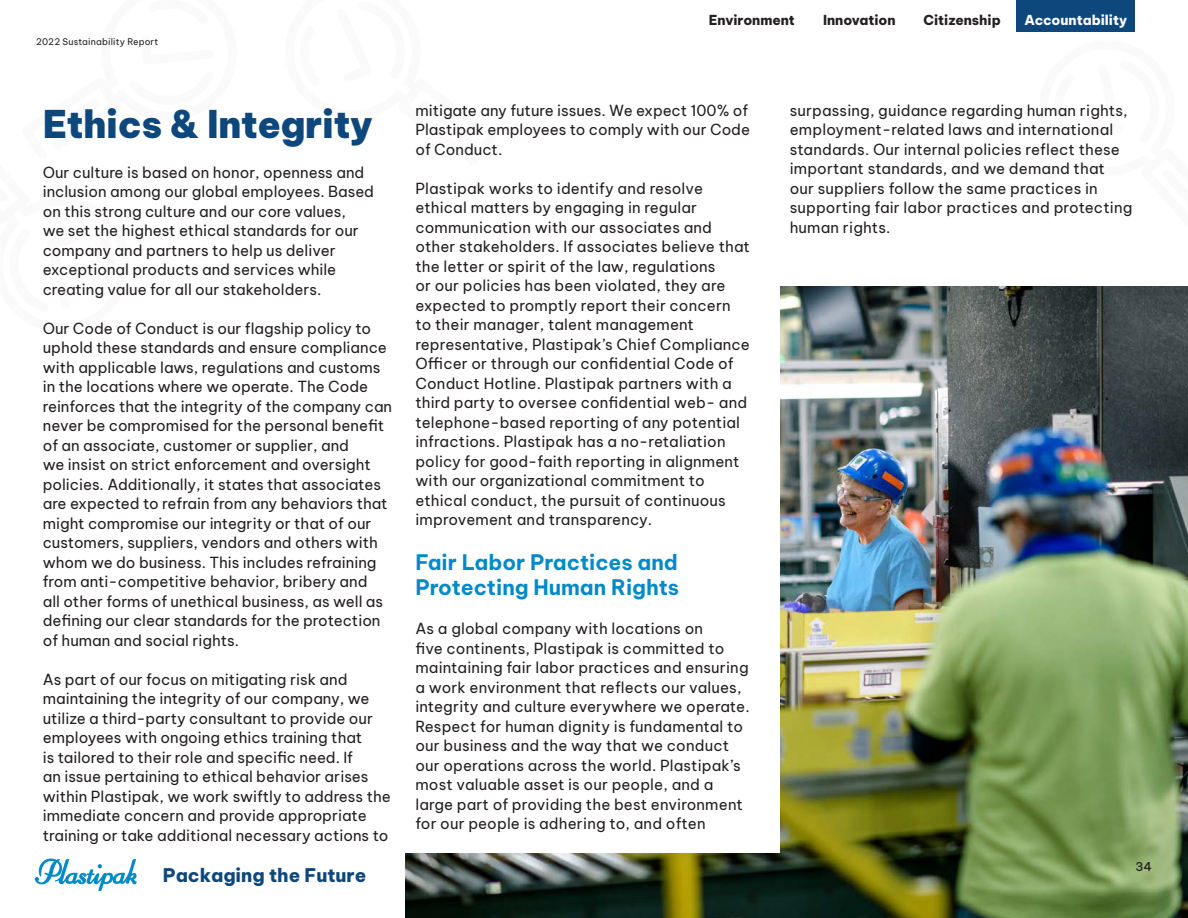
<style>
.page{position:relative;width:1188px;height:918px;background:#fff}
.page>*{position:absolute;margin:0;border:0;box-sizing:border-box;transform-origin:0 0}
.Body{font:900 37.5px "Be Vietnam Pro";letter-spacing:-.01em;color:#0d477c}
.t1{font:700 21px/25.2px "Be Vietnam Pro";color:#008ac9}
.t2{font:800 18.45px "Be Vietnam Pro";color:#0d477c}
.Body-2{font:15px/19.5px "Be Vietnam Pro";color:#231f20}
.Bold_Word{font:15px/19.5px "Be Vietnam Pro";letter-spacing:.01em;color:#231f20}
.Top_Header{font:800 13.5px "Be Vietnam Pro";color:#231f20}
.Top_Header-2{font:800 13.5px "Be Vietnam Pro";color:#fff}
.t3{font:500 12px "Be Vietnam Pro";color:#231f20}
.Body-3{font:9px "Be Vietnam Pro";letter-spacing:.02em;color:#231f20}
</style>
<div class="page">
<div style="left:1017px;top:0;width:118px;height:32px;background:#0d477c"></div>
<img style="left:405px;top:286px;width:783px;height:632px">
<div style="left:303px;top:215px;width:476px;height:638px;background:#fff"></div>
<svg style="left:35px;top:858px;width:102px;height:33px"></svg>
<p class="Body-3" style="left:36px;top:34px;width:124px">2022 Sustainability Report</p>
<p class="Body" style="left:43px;top:92px;width:332px">Ethics &amp; Integrity</p>
<p class="Body-2" style="left:43px;top:161px;width:333px">Our culture is based on honor, openness and inclusion among our global employees. Based on this strong culture and our core values,<br>we set the highest ethical standards for our company and partners to help us deliver exceptional products and services while creating value for all our stakeholders.</p>
<p class="Body-2" style="left:43px;top:317px;width:351px">Our Code of Conduct is our flagship policy to uphold these standards and ensure compliance with applicable laws, regulations and customs in the locations where we operate. The Code reinforces that the integrity of the company can never be compromised for the personal benefit of an associate, customer or supplier, and<br>we insist on strict enforcement and oversight policies. Additionally, it states that associates are expected to refrain from any behaviors that might compromise our integrity or that of our customers, suppliers, vendors and others with whom we do business. This includes refraining from anti-competitive behavior, bribery and<br>all other forms of unethical business, as well as defining our clear standards for the protection of human and social rights.</p>
<p class="Body-2" style="left:43px;top:668px;width:350px">As part of our focus on mitigating risk and maintaining the integrity of our company, we utilize a third-party consultant to provide our employees with ongoing ethics training that<br>is tailored to their role and specific need. If<br>an issue pertaining to ethical behavior arises within Plastipak, we work swiftly to address the immediate concern and provide appropriate training or take additional necessary actions to</p>
<p class="t2" style="left:163px;top:859px;width:205px">Packaging the Future</p>
<p class="Top_Header" style="left:709px;top:9px;width:88px">Environment</p>
<p class="Top_Header" style="left:823px;top:9px;width:74px">Innovation</p>
<p class="Top_Header" style="left:924px;top:9px;width:79px">Citizenship</p>
<p class="Top_Header-2" style="left:1024px;top:9px;width:104px">Accountability</p>
<p class="Body-2" style="left:415px;top:99px;width:336px;text-align:justify">mitigate any future issues. We expect 100% of Plastipak employees to comply with our Code of Conduct.</p>
<p class="Body-2" style="left:415px;top:177px;width:336px">Plastipak works to identify and resolve ethical matters by engaging in regular communication with our associates and other stakeholders. If associates believe that the letter or spirit of the law, regulations<br>or our policies has been violated, they are expected to promptly report their concern to their manager, talent management representative, Plastipak’s Chief Compliance Officer or through our confidential Code of Conduct Hotline. Plastipak partners with a third party to oversee confidential web- and telephone-based reporting of any potential infractions. Plastipak has a no-retaliation policy for good-faith reporting in alignment with our organizational commitment to ethical conduct, the pursuit of continuous improvement and transparency.</p>
<h3 class="t1" style="left:415px;top:547px;width:265px">Fair Labor Practices and<br>Protecting Human Rights</h3>
<p class="Bold_Word" style="left:415px;top:617px;width:336px">As a global company with locations on<br>five continents, Plastipak is committed to maintaining fair labor practices and ensuring a work environment that reflects our values, integrity and culture everywhere we operate.</p>
<p class="Bold_Word" style="left:415px;top:715px;width:329px">Respect for human dignity is fundamental to our business and the way that we conduct our operations across the world. Plastipak’s most valuable asset is our people, and a large part of providing the best environment for our people is adhering to, and often</p>
<p class="Bold_Word" style="left:790px;top:99px;width:344px">surpassing, guidance regarding human rights, employment-related laws and international standards. Our internal policies reflect these important standards, and we demand that our suppliers follow the same practices in supporting fair labor practices and protecting human rights.</p>
<p class="t3" style="left:1135px;top:856px;width:18px">34</p>
</div>
